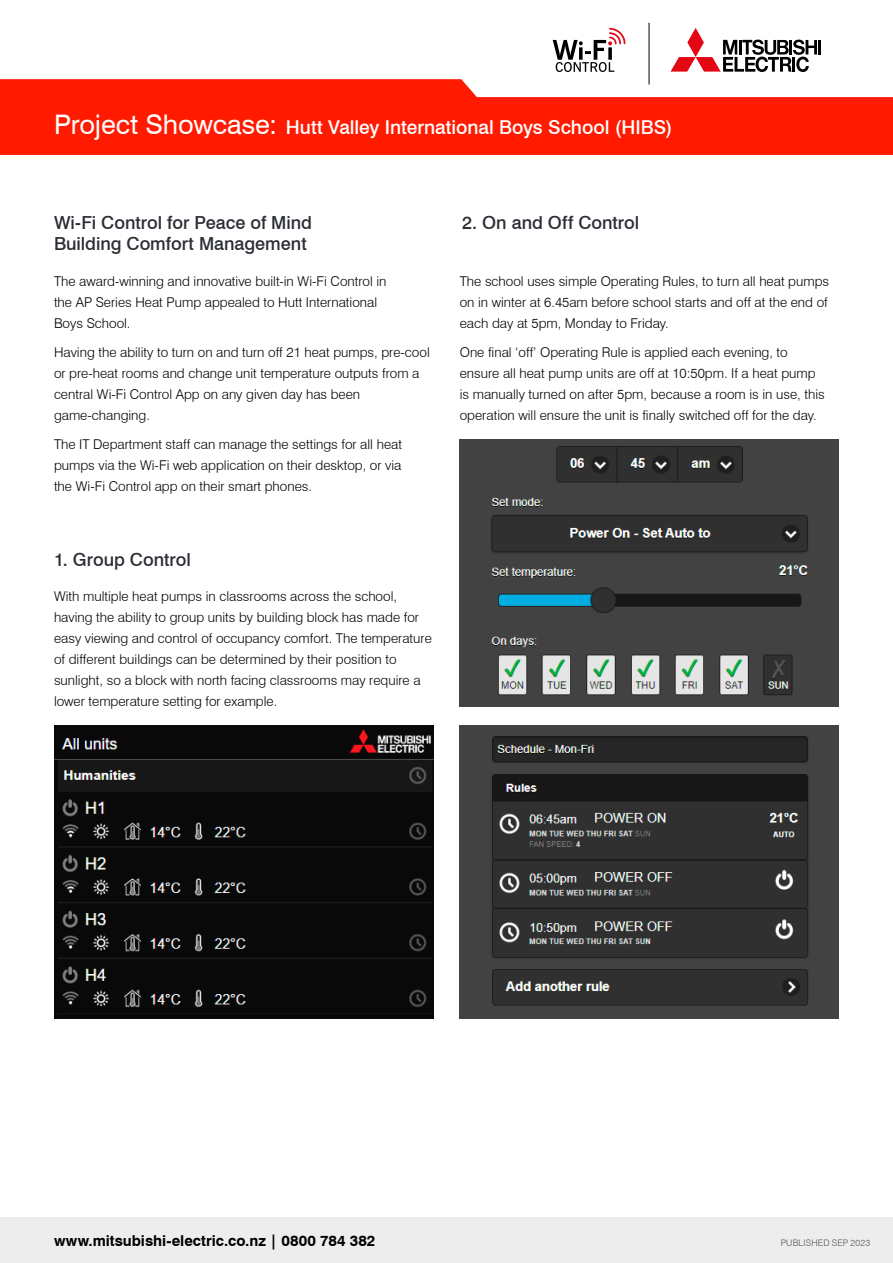
<style>
.page{position:relative;width:893px;height:1263px;background:#fff}
.page>*{position:absolute;margin:0;border:0;box-sizing:border-box;transform-origin:0 0}
.t1{font:500 19.2px "Swiss 721 BT";color:#fff}
.t2{font:500 18px/21.6px "Swiss 721 BT";color:#2c2e36}
.t3{font:700 15px "Swiss 721 BT";color:#000}
.t4{font:300 13.5px/21px "Swiss 721 BT";color:#000}
.t5{font:300 9px "Swiss 721 BT";letter-spacing:.02em;color:#575756}
.s1{font-weight:400;font-size:27px}
</style>
<div class="page">
<div style="left:0;top:1217px;width:893px;height:46px;background:#ededed"></div>
<div style="left:460px;top:439px;width:379px;height:267px;background:#424242"></div>
<div style="left:460px;top:725px;width:379px;height:293px;background:#424242"></div>
<img style="left:491px;top:446px;width:317px;height:249px">
<img style="left:492px;top:736px;width:317px;height:270px">
<img style="left:54px;top:725px;width:379px;height:293px">
<svg style="left:0;top:79px;width:893px;height:76px;background:#fe341d"></svg>
<svg style="left:671px;top:28px;width:146px;height:44px"></svg>
<hr style="left:818px;top:40px;width:3px;height:14px;background:#000">
<svg style="left:553px;top:28px;width:72px;height:44px"></svg>
<hr style="left:649px;top:23px;width:1px;height:61px;background:#000">
<h1 class="t1" style="left:54px;top:115px;width:620px"><span class="s1">Project Showcase:</span> Hutt Valley International Boys School (HIBS)</h1>
<h2 class="t2" style="left:54px;top:211px;width:260px">Wi-Fi Control for Peace of Mind<br>Building Comfort Management</h2>
<p class="t4" style="left:54px;top:270px;width:334px">The award-winning and innovative built-in Wi-Fi Control in the AP Series Heat Pump appealed to Hutt International<br>Boys School.</p>
<p class="t4" style="left:54px;top:342px;width:377px">Having the ability to turn on and turn off 21 heat pumps, pre-cool or pre-heat rooms and change unit temperature outputs from a central Wi-Fi Control App on any given day has been game-changing.</p>
<p class="t4" style="left:54px;top:434px;width:350px;text-align:justify">The IT Department staff can manage the settings for all heat pumps via the Wi-Fi web application on their desktop, or via the Wi-Fi Control app on their smart phones.</p>
<h2 class="t2" style="left:54px;top:549px;width:138px">1. Group Control</h2>
<p class="t4" style="left:54px;top:586px;width:379px">With multiple heat pumps in classrooms across the school, having the ability to group units by building block has made for easy viewing and control of occupancy comfort. The temperature of different buildings can be determined by their position to sunlight, so a block with north facing classrooms may require a lower temperature setting for example.</p>
<h2 class="t2" style="left:462px;top:211px;width:179px">2. On and Off Control</h2>
<p class="t4" style="left:460px;top:270px;width:371px;text-align:justify">The school uses simple Operating Rules, to turn all heat pumps on in winter at 6.45am before school starts and off at the end of each day at 5pm, Monday to Friday.</p>
<p class="t4" style="left:460px;top:342px;width:366px">One final ‘off’ Operating Rule is applied each evening, to ensure all heat pump units are off at 10:50pm. If a heat pump is manually turned on after 5pm, because a room is in use, this operation will ensure the unit is finally switched off for the day.</p>
<p class="t3" style="left:54px;top:1231px;width:323px">www.mitsubishi-electric.co.nz | 0800 784 382</p>
<p class="t5" style="left:781px;top:1237px;width:91px">PUBLISHED SEP 2023</p>
</div>
